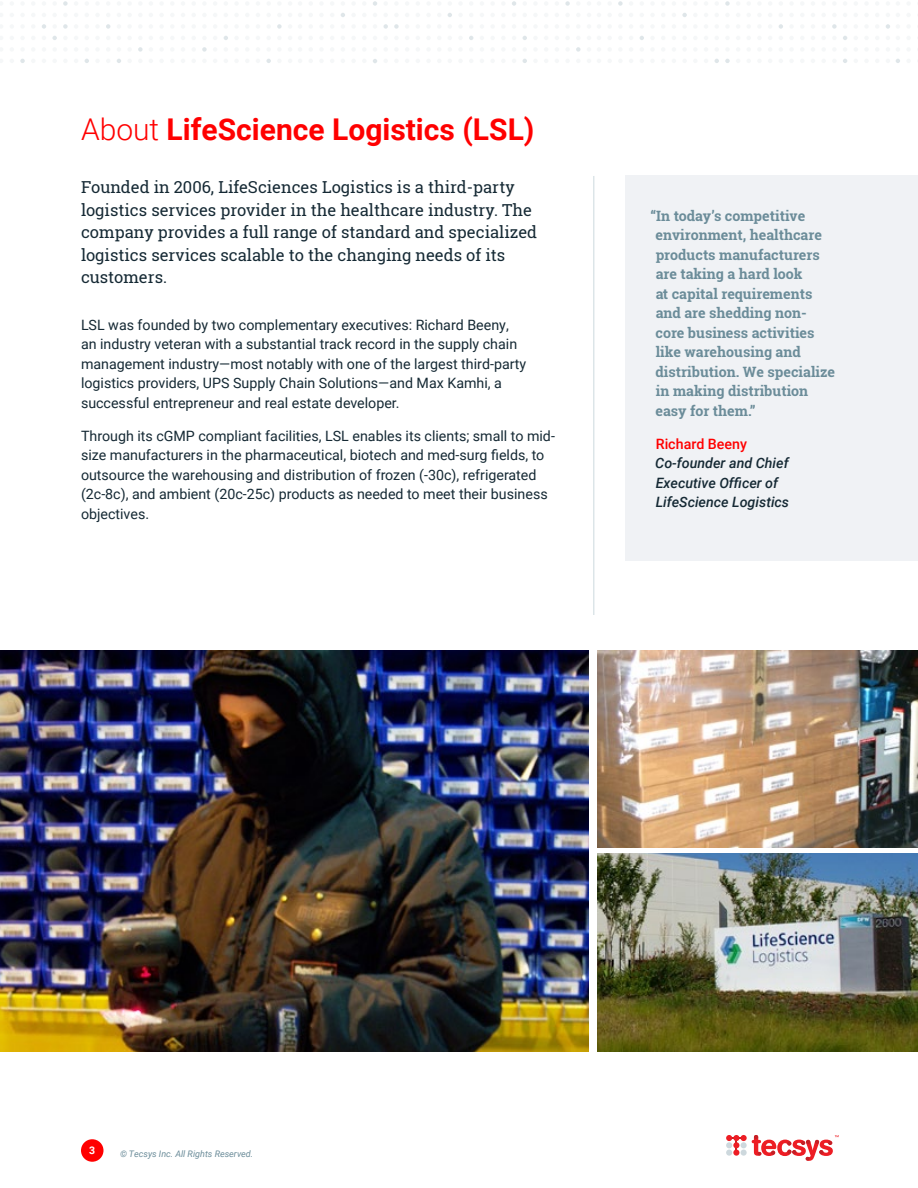
<style>
.page{position:relative;width:918px;height:1188px;background:#fff}
.page>*{position:absolute;margin:0;border:0;box-sizing:border-box;transform-origin:0 0}
.t1{font:700 30px "Roboto";color:#f00}
.t2{font:16.5px/22.5px "Roboto Slab";color:#152934}
.t3{font:14.25px/19.5px "Roboto";color:#152934}
.t4{font:700 14.25px/19.5px "Roboto Slab";color:#6b8c99}
.t5{font:italic 500 14.25px/19.5px "Roboto";color:#152934}
.t6{font:500 14.25px "Roboto";color:#f00}
.t7{font:700 10.5px "Roboto";color:#fff}
.t8{font:italic 9px "Roboto";color:#6b8c99}
.s1{font-weight:300}
</style>
<div class="page">
<div style="left:81px;top:1139px;width:23px;height:23px;background:#f00;border-radius:50%"></div>
<svg style="left:138px;top:47px;width:5px;height:5px"></svg>
<svg style="left:106px;top:24px;width:4px;height:5px"></svg>
<svg style="left:63px;top:24px;width:5px;height:5px"></svg>
<svg style="left:63px;top:1px;width:5px;height:5px"></svg>
<svg style="left:117px;top:59px;width:4px;height:4px"></svg>
<svg style="left:85px;top:59px;width:4px;height:4px"></svg>
<svg style="left:52px;top:36px;width:5px;height:4px"></svg>
<svg style="left:42px;top:24px;width:4px;height:5px"></svg>
<svg style="left:20px;top:59px;width:5px;height:4px"></svg>
<svg style="left:277px;top:24px;width:5px;height:5px"></svg>
<svg style="left:266px;top:59px;width:5px;height:4px"></svg>
<svg style="left:224px;top:36px;width:4px;height:4px"></svg>
<svg style="left:202px;top:47px;width:5px;height:5px"></svg>
<svg style="left:394px;top:24px;width:5px;height:5px"></svg>
<svg style="left:373px;top:59px;width:4px;height:4px"></svg>
<svg style="left:373px;top:1px;width:4px;height:5px"></svg>
<svg style="left:383px;top:24px;width:5px;height:5px"></svg>
<svg style="left:341px;top:13px;width:4px;height:4px"></svg>
<svg style="left:576px;top:47px;width:5px;height:5px"></svg>
<svg style="left:565px;top:1px;width:5px;height:5px"></svg>
<svg style="left:512px;top:1px;width:4px;height:5px"></svg>
<svg style="left:469px;top:36px;width:4px;height:4px"></svg>
<svg style="left:448px;top:13px;width:4px;height:4px"></svg>
<svg style="left:523px;top:59px;width:4px;height:4px"></svg>
<svg style="left:523px;top:36px;width:4px;height:4px"></svg>
<svg style="left:725px;top:1px;width:5px;height:5px"></svg>
<svg style="left:640px;top:36px;width:4px;height:4px"></svg>
<svg style="left:725px;top:59px;width:5px;height:4px"></svg>
<svg style="left:715px;top:59px;width:4px;height:4px"></svg>
<svg style="left:682px;top:13px;width:5px;height:4px"></svg>
<svg style="left:618px;top:1px;width:5px;height:5px"></svg>
<svg style="left:886px;top:24px;width:4px;height:5px"></svg>
<svg style="left:843px;top:59px;width:4px;height:4px"></svg>
<svg style="left:843px;top:36px;width:4px;height:4px"></svg>
<svg style="left:832px;top:24px;width:5px;height:5px"></svg>
<svg style="left:779px;top:24px;width:4px;height:5px"></svg>
<svg style="left:896px;top:59px;width:4px;height:4px"></svg>
<svg style="left:726px;top:1135px;width:107px;height:26px"></svg>
<img style="left:597px;top:854px;width:321px;height:198px">
<img style="left:0;top:651px;width:589px;height:401px">
<img style="left:597px;top:651px;width:321px;height:196px">
<hr style="left:593px;top:176px;width:1px;height:439px;background:#ccd9de">
<div style="left:625px;top:176px;width:293px;height:385px;background:#f0f2f5"></div>
<h1 class="t1" style="left:81px;top:108px;width:455px"><span class="s1">About</span> LifeScience Logistics (LSL)</h1>
<p class="t2" style="left:81px;top:176px;width:458px">Founded in 2006, LifeSciences Logistics is a third-party logistics services provider in the healthcare industry. The company provides a full range of standard and specialized logistics services scalable to the changing needs of its customers.</p>
<p class="t3" style="left:81px;top:314px;width:447px">LSL was founded by two complementary executives: Richard Beeny, an industry veteran with a substantial track record in the supply chain management industry—most notably with one of the largest third-party logistics providers, UPS Supply Chain Solutions—and Max Kamhi, a successful entrepreneur and real estate developer.</p>
<p class="t3" style="left:81px;top:425px;width:475px">Through its cGMP compliant facilities, LSL enables its clients; small to mid&shy;size manufacturers in the pharmaceutical, biotech and med-surg fields, to outsource the warehousing and distribution of frozen (-30c), refrigerated (2c-8c), and ambient (20c-25c) products as needed to meet their business objectives.</p>
<p class="t4" style="left:656px;top:206px;width:181px;text-indent:-5px">“In today’s competitive environment, healthcare products manufacturers are taking a hard look<br>at capital requirements and are shedding non&shy;core business activities like warehousing and distribution. We specialize in making distribution easy for them.”</p>
<p class="t6" style="left:656px;top:434px;width:93px">Richard Beeny</p>
<p class="t5" style="left:655px;top:453px;width:135px">Co-founder and Chief<br>Executive Officer of<br>LifeScience Logistics</p>
<p class="t7" style="left:89px;top:1143px;width:8px">3</p>
<p class="t8" style="left:120px;top:1148px;width:135px">© Tecsys Inc. All Rights Reserved.</p>
</div>
